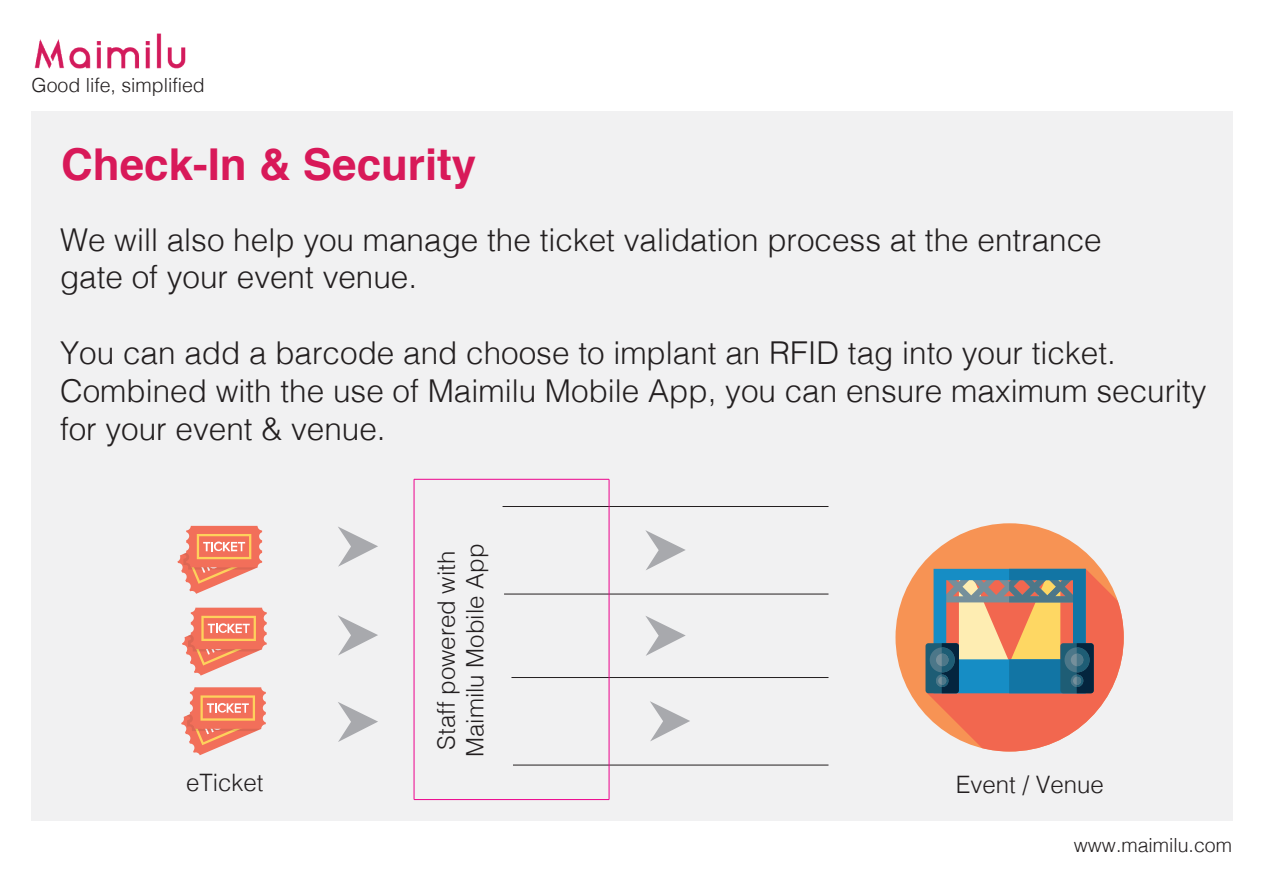
<style>
.page{position:relative;width:1263px;height:893px;background:#fff}
.page>*{position:absolute;margin:0;border:0;box-sizing:border-box;transform-origin:0 0}
.t1{font:700 43.95px "Helvetica";color:#d81959}
.t2{font:300 31.5px/37.8px "Helvetica";color:#231f20}
.t3{font:300 24px/28.8px "Helvetica";color:#231f20;text-align:center}
.t4{font:300 19.5px "Helvetica";color:#231f20}
</style>
<div class="page">
<img style="left:34px;top:33px;width:152px;height:36px">
<div style="left:32px;top:111px;width:1201px;height:710px;background:#f1f1f2"></div>
<hr style="left:502px;top:506px;width:326px;height:1px;background:#231f20">
<hr style="left:504px;top:594px;width:324px;height:1px;background:#231f20">
<hr style="left:511px;top:677px;width:317px;height:1px;background:#231f20">
<hr style="left:513px;top:765px;width:315px;height:1px;background:#231f20">
<div style="left:895px;top:523px;width:229px;height:228px;background:#f79354;border-radius:50%"></div>
<svg style="left:925px;top:643px;width:34px;height:50px"></svg>
<svg style="left:926px;top:569px;width:198px;height:182px"></svg>
<svg style="left:645px;top:530px;width:41px;height:40px"></svg>
<svg style="left:645px;top:616px;width:41px;height:40px"></svg>
<svg style="left:650px;top:701px;width:40px;height:40px"></svg>
<svg style="left:177px;top:526px;width:85px;height:68px"></svg>
<svg style="left:182px;top:608px;width:85px;height:68px"></svg>
<svg style="left:181px;top:687px;width:85px;height:68px"></svg>
<svg style="left:338px;top:526px;width:40px;height:41px"></svg>
<svg style="left:338px;top:615px;width:40px;height:40px"></svg>
<svg style="left:338px;top:702px;width:40px;height:40px"></svg>
<hr style="left:414px;top:479px;width:1px;height:321px;background:#ed028c">
<hr style="left:414px;top:799px;width:195px;height:1px;background:#ed028c">
<hr style="left:609px;top:479px;width:1px;height:321px;background:#ed028c">
<hr style="left:414px;top:479px;width:195px;height:1px;background:#ed028c">
<p class="t4" style="left:32px;top:69px;width:175px">Good life, simplified</p>
<h1 class="t1" style="left:61px;top:129px;width:417px">Check-In &amp; Security</h1>
<p class="t2" style="left:60px;top:218px;width:1043px">We will also help you manage the ticket validation process at the entrance gate of your event venue.</p>
<p class="t2" style="left:60px;top:332px;width:1148px">You can add a barcode and choose to implant an RFID tag into your ticket.<br>Combined with the use of Maimilu Mobile App, you can ensure maximum security for your event &amp; venue.</p>
<p class="t3" style="left:430px;top:757px;width:215px;rotate:-90deg">Staff powered with<br>Maimilu Mobile App</p>
<p class="t3" style="left:186px;top:766px;width:79px">eTicket</p>
<p class="t3" style="left:956px;top:768px;width:150px">Event / Venue</p>
<p class="t4" style="left:1074px;top:828px;width:160px">www.maimilu.com</p>
</div>
